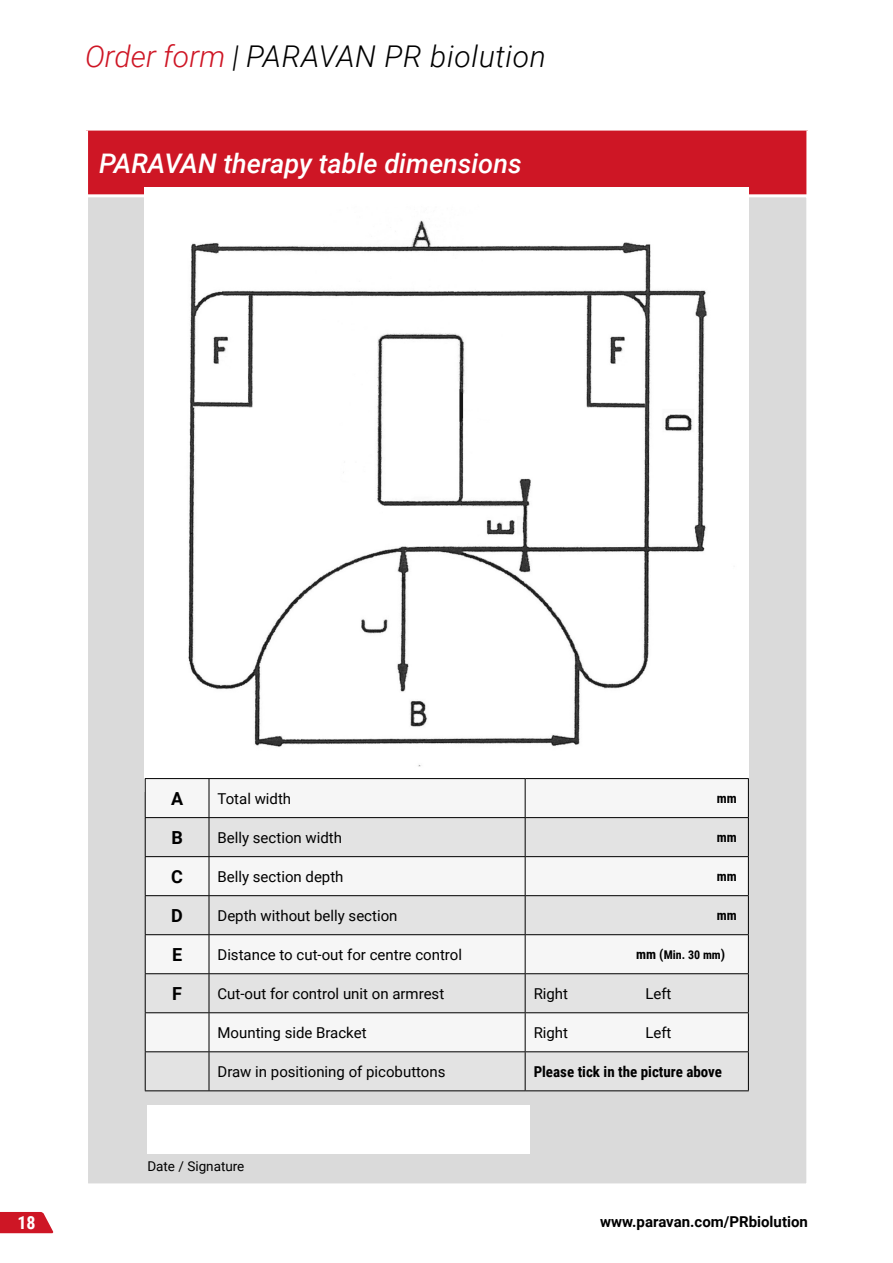
<style>
.page{position:relative;width:893px;height:1263px;background:#fff}
.page>*{position:absolute;margin:0;border:0;box-sizing:border-box;transform-origin:0 0}
.t1{font:italic 300 30px "Roboto";letter-spacing:.02em;color:#000}
.t2{font:italic 500 27px "Roboto";color:#fff}
.t3{font:700 18px "Roboto";color:#000}
.t4{font:700 18px "Roboto Condensed";color:#fff}
.t5{font:15px "Roboto";color:#000}
.t6{font:700 15px "Roboto";color:#000}
.t7{font:700 15px "Roboto Condensed";color:#000}
.t8{font:13.5px "Roboto";color:#000}
.t9{font:700 13.5px "Roboto Condensed";color:#000}
.t10{font:700 12px "Roboto Condensed";color:#000}
.s1{color:#ce1625}
.s2{font-size:13.5px}
</style>
<div class="page">
<svg style="left:0;top:1212px;width:54px;height:21px"></svg>
<div style="left:87px;top:129px;width:721px;height:68px;background:#ce1625"></div>
<hr style="left:85px;top:128px;width:724px;height:3px;background:#fff">
<hr style="left:85px;top:131px;width:3px;height:65px;background:#fff">
<hr style="left:806px;top:131px;width:3px;height:65px;background:#fff">
<div style="left:85px;top:194px;width:724px;height:992px;background:#dadada;border:3px solid #fff"></div>
<img style="left:145px;top:187px;width:604px;height:591px">
<div style="left:146px;top:779px;width:602px;height:38px;background:#f6f6f6"></div>
<svg style="left:146px;top:818px;width:602px;height:272px;fill:#e3e3e3"></svg>
<hr style="left:145px;top:778px;width:64px;height:1px;background:#000">
<hr style="left:145px;top:779px;width:1px;height:38px;background:#000">
<hr style="left:209px;top:778px;width:316px;height:1px;background:#000">
<hr style="left:209px;top:779px;width:1px;height:38px;background:#000">
<hr style="left:525px;top:778px;width:224px;height:1px;background:#000">
<hr style="left:525px;top:779px;width:1px;height:38px;background:#000">
<hr style="left:748px;top:779px;width:1px;height:38px;background:#000">
<hr style="left:145px;top:817px;width:64px;height:1px;background:#000">
<hr style="left:145px;top:818px;width:1px;height:38px;background:#000">
<hr style="left:209px;top:817px;width:316px;height:1px;background:#000">
<hr style="left:209px;top:818px;width:1px;height:38px;background:#000">
<hr style="left:525px;top:817px;width:224px;height:1px;background:#000">
<hr style="left:525px;top:818px;width:1px;height:38px;background:#000">
<hr style="left:748px;top:818px;width:1px;height:38px;background:#000">
<hr style="left:145px;top:856px;width:64px;height:1px;background:#000">
<hr style="left:145px;top:857px;width:1px;height:38px;background:#000">
<hr style="left:209px;top:856px;width:316px;height:1px;background:#000">
<hr style="left:209px;top:857px;width:1px;height:38px;background:#000">
<hr style="left:525px;top:856px;width:224px;height:1px;background:#000">
<hr style="left:525px;top:857px;width:1px;height:38px;background:#000">
<hr style="left:748px;top:857px;width:1px;height:38px;background:#000">
<hr style="left:145px;top:895px;width:64px;height:1px;background:#000">
<hr style="left:145px;top:896px;width:1px;height:38px;background:#000">
<hr style="left:209px;top:895px;width:316px;height:1px;background:#000">
<hr style="left:209px;top:896px;width:1px;height:38px;background:#000">
<hr style="left:525px;top:895px;width:224px;height:1px;background:#000">
<hr style="left:525px;top:896px;width:1px;height:38px;background:#000">
<hr style="left:748px;top:896px;width:1px;height:38px;background:#000">
<hr style="left:145px;top:934px;width:64px;height:1px;background:#000">
<hr style="left:145px;top:935px;width:1px;height:38px;background:#000">
<hr style="left:209px;top:934px;width:316px;height:1px;background:#000">
<hr style="left:209px;top:935px;width:1px;height:38px;background:#000">
<hr style="left:525px;top:934px;width:224px;height:1px;background:#000">
<hr style="left:525px;top:935px;width:1px;height:38px;background:#000">
<hr style="left:748px;top:935px;width:1px;height:38px;background:#000">
<hr style="left:145px;top:973px;width:64px;height:1px;background:#000">
<hr style="left:145px;top:974px;width:1px;height:38px;background:#000">
<hr style="left:209px;top:973px;width:316px;height:1px;background:#000">
<hr style="left:209px;top:974px;width:1px;height:38px;background:#000">
<hr style="left:525px;top:973px;width:224px;height:1px;background:#000">
<hr style="left:525px;top:974px;width:1px;height:38px;background:#000">
<hr style="left:748px;top:974px;width:1px;height:38px;background:#000">
<hr style="left:145px;top:1012px;width:64px;height:1px;background:#000">
<hr style="left:145px;top:1013px;width:1px;height:38px;background:#000">
<hr style="left:209px;top:1012px;width:316px;height:1px;background:#000">
<hr style="left:209px;top:1013px;width:1px;height:38px;background:#000">
<hr style="left:525px;top:1012px;width:224px;height:1px;background:#000">
<hr style="left:525px;top:1013px;width:1px;height:38px;background:#000">
<hr style="left:748px;top:1013px;width:1px;height:38px;background:#000">
<hr style="left:145px;top:1051px;width:64px;height:1px;background:#000">
<hr style="left:145px;top:1052px;width:1px;height:38px;background:#000">
<hr style="left:209px;top:1051px;width:316px;height:1px;background:#000">
<hr style="left:209px;top:1052px;width:1px;height:38px;background:#000">
<hr style="left:525px;top:1051px;width:224px;height:1px;background:#000">
<hr style="left:525px;top:1052px;width:1px;height:38px;background:#000">
<hr style="left:748px;top:1052px;width:1px;height:38px;background:#000">
<hr style="left:145px;top:1090px;width:64px;height:1px;background:#000">
<hr style="left:209px;top:1090px;width:316px;height:1px;background:#000">
<hr style="left:525px;top:1090px;width:224px;height:1px;background:#000">
<div style="left:147px;top:1105px;width:382px;height:49px;background:#fff"></div>
<h1 class="t1" style="left:85px;top:35px;width:462px"><span class="s1">Order form</span> | PARAVAN PR biolution</h1>
<h2 class="t2" style="left:99px;top:145px;width:424px">PARAVAN therapy table dimensions</h2>
<p class="t3" style="left:171px;top:786px;width:14px">A</p>
<p class="t5" style="left:217px;top:788px;width:75px">Total width</p>
<p class="t9" style="left:717px;top:789px;width:22px">mm</p>
<p class="t3" style="left:171px;top:825px;width:13px">B</p>
<p class="t5" style="left:217px;top:827px;width:126px">Belly section width</p>
<p class="t9" style="left:717px;top:828px;width:22px">mm</p>
<p class="t3" style="left:171px;top:864px;width:13px">C</p>
<p class="t5" style="left:217px;top:866px;width:128px">Belly section depth</p>
<p class="t9" style="left:717px;top:867px;width:22px">mm</p>
<p class="t3" style="left:171px;top:903px;width:13px">D</p>
<p class="t5" style="left:217px;top:905px;width:182px">Depth without belly section</p>
<p class="t9" style="left:717px;top:906px;width:22px">mm</p>
<p class="t3" style="left:172px;top:942px;width:12px">E</p>
<p class="t5" style="left:217px;top:944px;width:246px">Distance to cut-out for centre control</p>
<p class="t10" style="left:636px;top:947px;width:91px"><span class="s2">mm (</span>Min. 30 mm<span class="s2">)</span></p>
<p class="t3" style="left:172px;top:981px;width:11px">F</p>
<p class="t5" style="left:217px;top:983px;width:228px">Cut-out for control unit on armrest</p>
<p class="t5" style="left:534px;top:983px;width:36px">Right</p>
<p class="t5" style="left:645px;top:983px;width:28px">Left</p>
<p class="t5" style="left:217px;top:1022px;width:151px">Mounting side Bracket</p>
<p class="t5" style="left:534px;top:1022px;width:36px">Right</p>
<p class="t5" style="left:645px;top:1022px;width:28px">Left</p>
<p class="t5" style="left:217px;top:1061px;width:229px">Draw in positioning of picobuttons</p>
<p class="t7" style="left:534px;top:1061px;width:190px">Please tick in the picture above</p>
<p class="t8" style="left:147px;top:1156px;width:99px">Date / Signature</p>
<p class="t4" style="left:18px;top:1210px;width:20px">18</p>
<p class="t6" style="left:600px;top:1211px;width:209px">www.paravan.com/PRbiolution</p>
</div>
